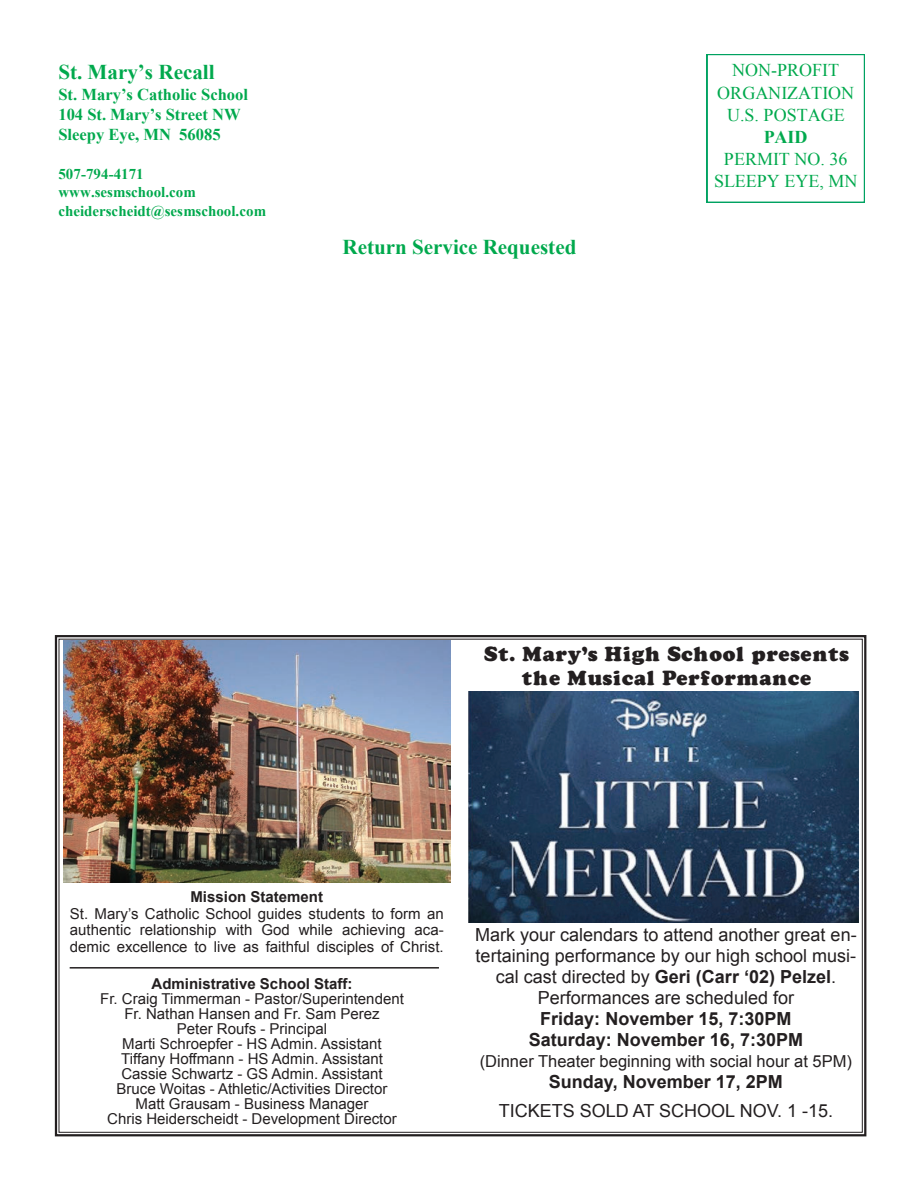
<style>
.page{position:relative;width:919px;height:1189px;background:#fff}
.page>*{position:absolute;margin:0;border:0;box-sizing:border-box;transform-origin:0 0}
.t1{font:700 21px "Times New Roman";color:#00a94d}
.t2{font:900 19.5px/23.4px "Cooper";color:#231f20;text-align:center}
.t3{font:18px/21px "Arial";color:#231f20;text-align:center}
.t4{font:700 18px/21px "Arial";color:#231f20;text-align:center}
.t5{font:18px/22.2px "Times New Roman";color:#00a94d;text-align:center}
.t6{font:700 18px "Times New Roman";color:#00a94d}
.t7{font:700 16.5px/19.8px "Times New Roman";color:#00a94d}
.t8{font:16.5px "Arial";color:#231f20}
.t9{font:15px/15px "Arial";color:#231f20;text-align:center}
.t10{font:700 15px/18px "Times New Roman";color:#00a94d}
.t11{font:700 15px "Arial";color:#231f20}
.s1{font-style:inherit}
.s2{font-weight:700}
</style>
<div class="page">
<svg style="left:54px;top:635px;width:813px;height:502px"></svg>
<img style="left:63px;top:640px;width:387px;height:242px">
<hr style="left:70px;top:966px;width:369px;height:2px;background:#231f20">
<img style="left:468px;top:691px;width:391px;height:231px">
<svg style="left:706px;top:54px;width:158px;height:149px"></svg>
<h1 class="t1" style="left:58px;top:57px;width:158px">St. Mary’s Recall</h1>
<p class="t7" style="left:58px;top:84px;width:191px">St. Mary’s <span class="s1">Catholic</span> School<br>104 St. Mary’s Street NW<br>Sleepy Eye, MN 56085</p>
<p class="t10" style="left:58px;top:164px;width:139px">507-794-41<span class="s1">71 </span>www.sesmschool.com</p>
<p class="t10" style="left:58px;top:202px;width:209px">cheiderscheidt@sesmschool.com</p>
<h1 class="t1" style="left:342px;top:232px;width:235px">Return Service Requested</h1>
<p class="t5" style="left:717px;top:59px;width:138px">NON-PROFIT<br>ORGANIZATION<br>U.S. POSTAGE</p>
<p class="t6" style="left:763px;top:125px;width:45px">PAID</p>
<p class="t5" style="left:713px;top:147px;width:145px">PERMIT NO. 36<br>SLEEPY EYE, MN</p>
<h2 class="t2" style="left:483px;top:642px;width:367px">St. Mary’s High School presents the Musical Performance</h2>
<p class="t11" style="left:190px;top:886px;width:134px">Mission Statement</p>
<p class="t9" style="left:70px;top:905px;width:375px;line-height:16.5px;text-align:justify">St. Mary’s Catholic School guides students to form an authentic relationship with God while achieving aca&shy;demic excellence to live as faithful disciples of Christ.</p>
<p class="t11" style="left:151px;top:973px;width:202px">Administrative School Staff:</p>
<p class="t9" style="left:100px;top:991px;width:305px">Fr. Craig Timmerman - Pastor/Superintendent Fr. Nathan Hansen and Fr. Sam Perez<br>Peter Roufs - Principal<br>Marti Schroepfer - HS Admin. Assistant Tiffany Hoffmann - HS Admin. Assistant Cassie Schwartz - GS Admin. Assistant Bruce Woitas - Athletic/Activities Director Matt Grausam - Business Manager<br>Chris Heiderscheidt - Development Director</p>
<p class="t3" style="left:475px;top:924px;width:383px">Mark your calendars to attend another great en&shy;tertaining performance by our high school musi&shy;cal cast directed by <span class="s2">Geri (Carr ‘02) Pelzel</span>.<br>Performances are scheduled for</p>
<p class="t4" style="left:528px;top:1008px;width:276px">Friday: November 15, 7:30PM<br>Saturday: November 16, 7:30PM</p>
<p class="t8" style="left:479px;top:1050px;width:374px">(Dinner Theater beginning with social hour at 5PM)</p>
<p class="t4" style="left:548px;top:1071px;width:235px">Sunday, November 17, 2PM</p>
<p class="t3" style="left:498px;top:1099px;width:336px">TICKETS SOLD AT SCHOOL NOV. 1 -15.</p>
</div>
